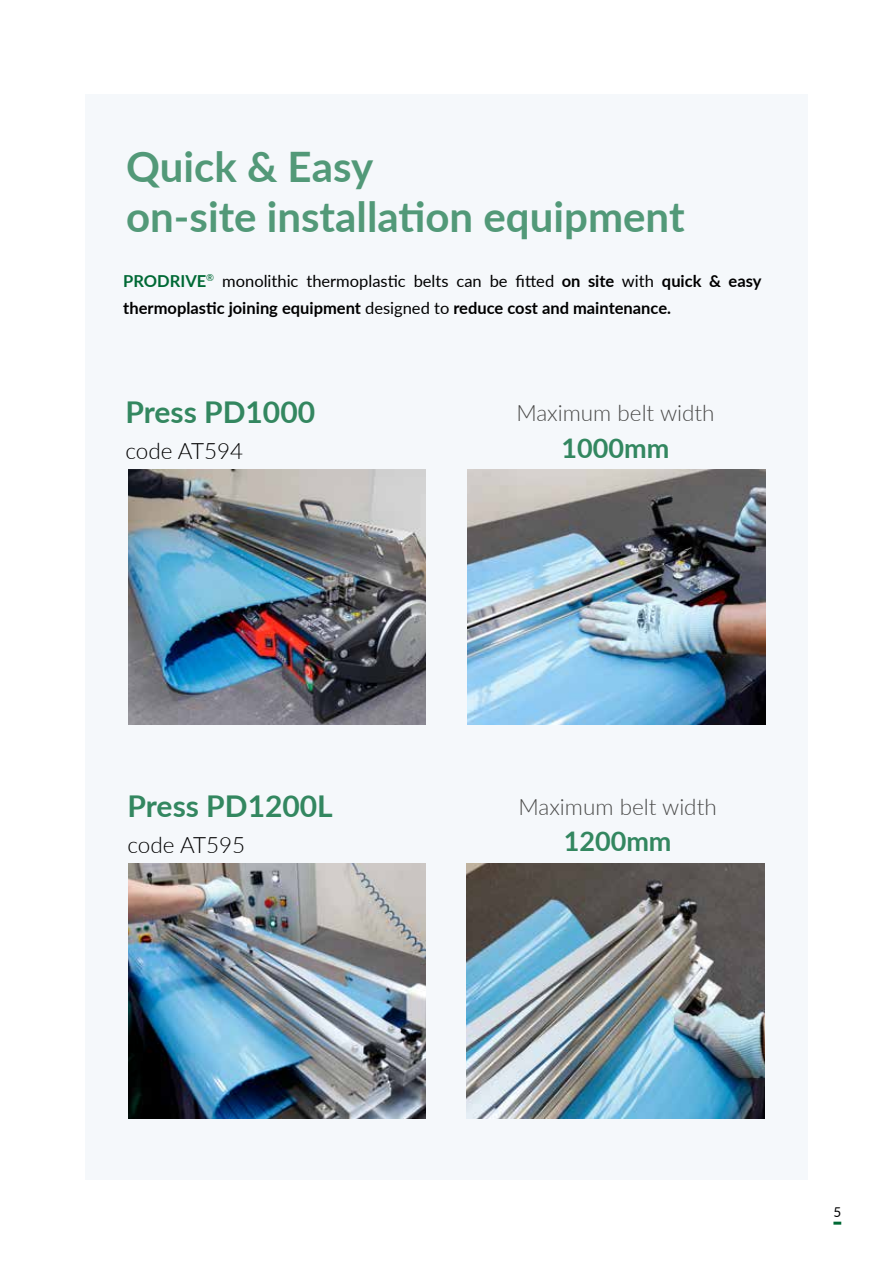
<style>
.page{position:relative;width:893px;height:1263px;background:#fff}
.page>*{position:absolute;margin:0;border:0;box-sizing:border-box;transform-origin:0 0}
.t1{font:700 42px/50.4px "Lato";color:#529978}
.t2{font:700 30px "Lato";color:#338760}
.t3{font:700 27px "Lato";color:#338760}
.t4{font:300 22.5px "Lato";color:#4a4a49}
.t5{font:300 22.5px "Lato";color:#000}
.t6{font:700 16.5px/27px "Lato";color:#000}
.t7{font:13.5px "Lato";color:#000}
.s1{color:#006935}
.s2{font-weight:400}
</style>
<div class="page">
<img style="left:128px;top:470px;width:298px;height:254px">
<img style="left:128px;top:864px;width:298px;height:254px">
<img style="left:466px;top:864px;width:299px;height:254px">
<img style="left:467px;top:470px;width:298px;height:254px">
<svg style="left:833px;top:1221px;width:8px;height:3px"></svg>
<h1 class="t1" style="left:126px;top:139px;width:560px">Quick &amp; Easy<br>on-site installation equipment</h1>
<p class="t6" style="left:123px;top:267px;width:640px"><span class="s1">PRODRIVE</span><sup>®</sup> <span class="s2">monolithic thermoplastic belts can be fitted</span> on site <span class="s2">with</span> quick &amp; easy thermoplastic joining equipment <span class="s2">designed to</span> reduce cost and maintenance.</p>
<h2 class="t2" style="left:125px;top:390px;width:191px">Press PD1000</h2>
<h3 class="t5" style="left:125px;top:435px;width:119px">code AT594</h3>
<h2 class="t2" style="left:128px;top:784px;width:207px">Press PD1200L</h2>
<h3 class="t5" style="left:128px;top:829px;width:119px">code AT595</h3>
<h3 class="t4" style="left:516px;top:397px;width:200px">Maximum belt width</h3>
<h3 class="t3" style="left:562px;top:428px;width:109px">1000mm</h3>
<h3 class="t4" style="left:518px;top:791px;width:200px">Maximum belt width</h3>
<h3 class="t3" style="left:564px;top:822px;width:109px">1200mm</h3>
<p class="t7" style="left:833px;top:1203px;width:9px">5</p>
</div>
